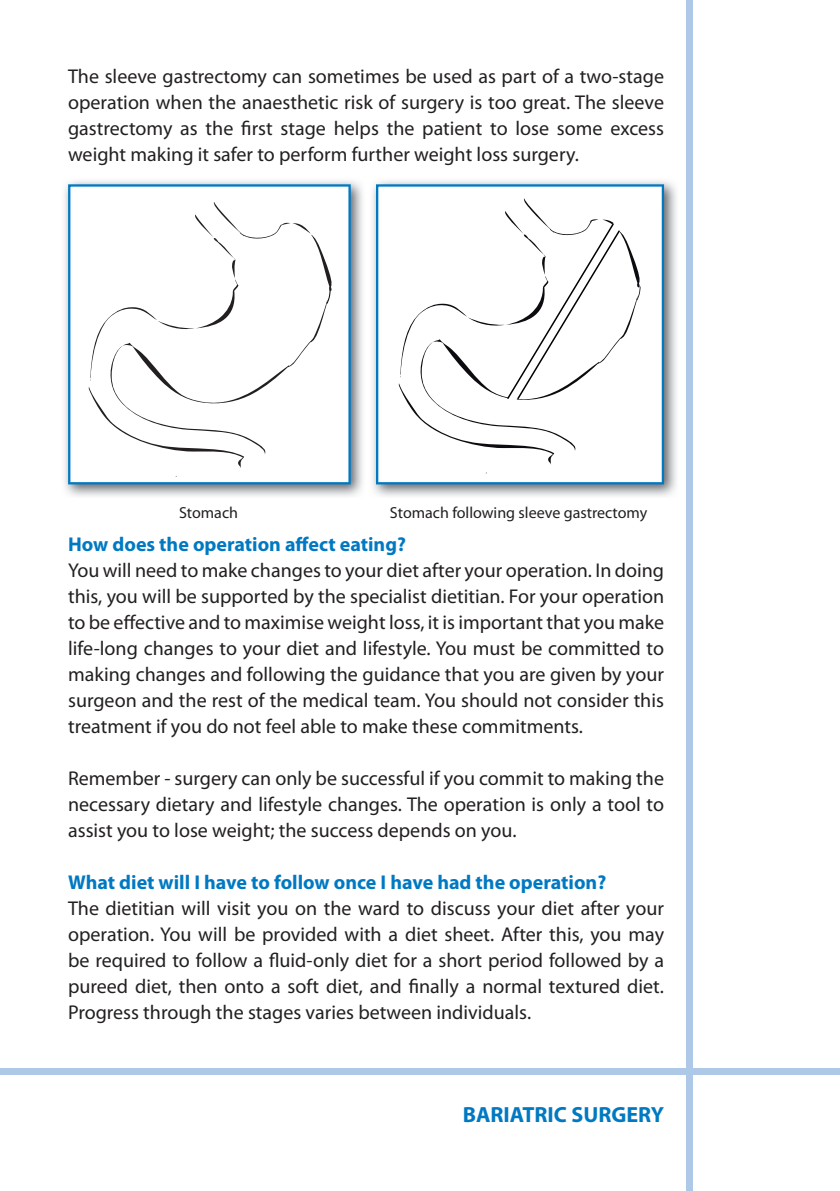
<style>
.page{position:relative;width:840px;height:1191px;background:#fff}
.page>*{position:absolute;margin:0;border:0;box-sizing:border-box;transform-origin:0 0}
.t1{font:700 22px "Myriad Pro";color:#0079c2}
.t2{font:20px/26px "Myriad Pro";color:#231f20;text-align:justify}
.t3{font:700 20px "Myriad Pro";color:#0079c2}
.t4{font:16px "Myriad Pro";color:#231f20}
</style>
<div class="page">
<div style="left:0;top:1068px;width:839px;height:6px;background:#aec8e8"></div>
<div style="left:686px;top:0;width:6px;height:1191px;background:#aec8e8"></div>
<img style="left:372px;top:180px;width:304px;height:316px">
<svg style="left:376px;top:184px;width:287px;height:300px"></svg>
<div style="left:382px;top:198px;width:258px;height:275px;background:#fff"></div>
<svg style="left:398px;top:198px;width:242px;height:267px"></svg>
<img style="left:64px;top:180px;width:299px;height:316px">
<svg style="left:68px;top:184px;width:282px;height:300px"></svg>
<svg style="left:89px;top:202px;width:242px;height:266px"></svg>
<div style="left:105px;top:240px;width:76px;height:34px;background:#fff"></div>
<p class="t2" style="left:68px;top:65px;width:597px">The sleeve gastrectomy can sometimes be used as part of a two-stage operation when the anaesthetic risk of surgery is too great. The sleeve gastrectomy as the first stage helps the patient to lose some excess weight making it safer to perform further weight loss surgery.</p>
<p class="t4" style="left:179px;top:506px;width:60px">Stomach</p>
<p class="t4" style="left:390px;top:506px;width:258px">Stomach following sleeve gastrectomy</p>
<p class="t3" style="left:68px;top:537px;width:339px">How does the operation affect eating?</p>
<p class="t2" style="left:68px;top:559px;width:597px">You will need to make changes to your diet after your operation. In doing this, you will be supported by the specialist dietitian. For your operation to be effective and to maximise weight loss, it is important that you make life-long changes to your diet and lifestyle. You must be committed to making changes and following the guidance that you are given by your surgeon and the rest of the medical team. You should not consider this treatment if you do not feel able to make these commitments.</p>
<p class="t2" style="left:68px;top:767px;width:597px">Remember - surgery can only be successful if you commit to making the necessary dietary and lifestyle changes. The operation is only a tool to assist you to lose weight; the success depends on you.</p>
<p class="t3" style="left:68px;top:875px;width:539px">What diet will I have to follow once I have had the operation?</p>
<p class="t2" style="left:68px;top:897px;width:597px">The dietitian will visit you on the ward to discuss your diet after your operation. You will be provided with a diet sheet. After this, you may be required to follow a fluid-only diet for a short period followed by a pureed diet, then onto a soft diet, and finally a normal textured diet.<br>Progress through the stages varies between individuals.</p>
<p class="t1" style="left:462px;top:1106px;width:202px">BARIATRIC SURGERY</p>
</div>
